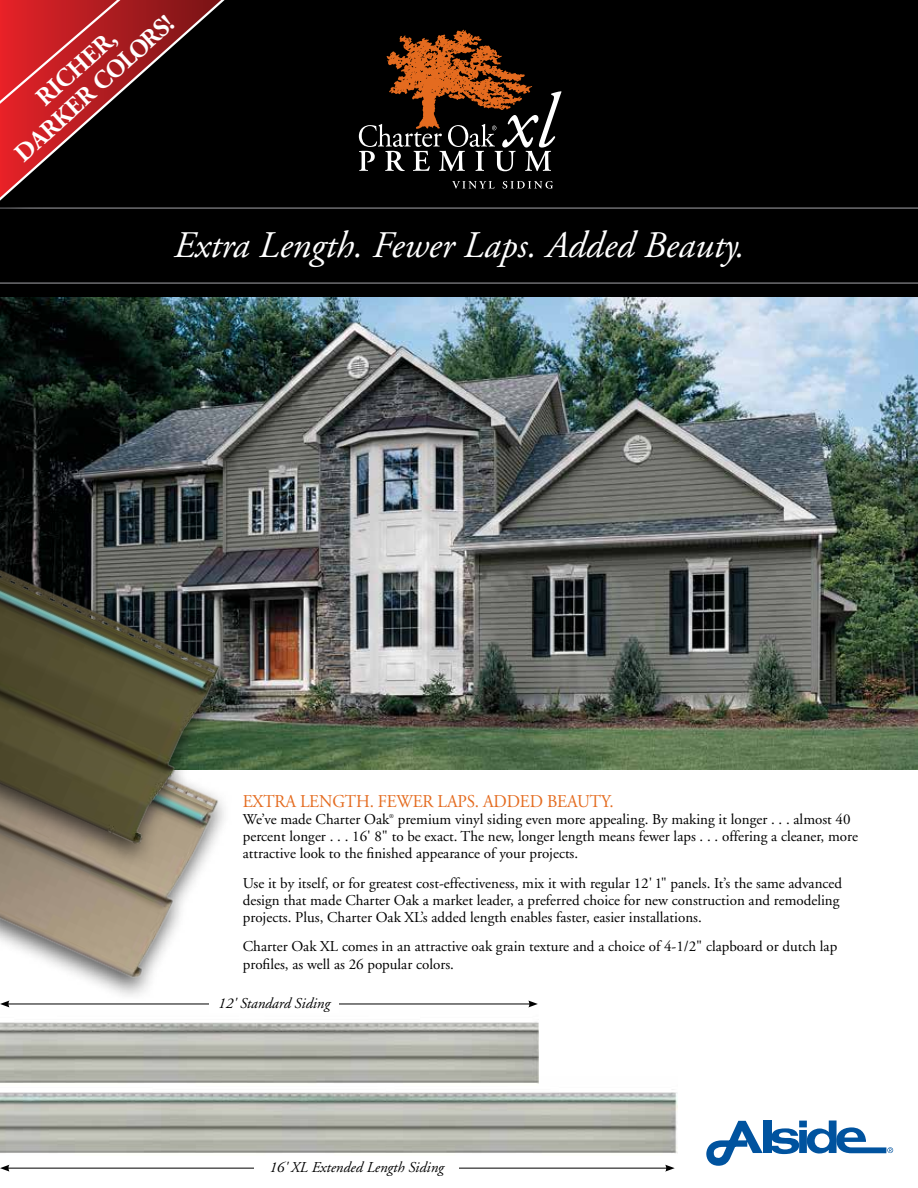
<style>
.page{position:relative;width:918px;height:1188px;background:#fff}
.page>*{position:absolute;margin:0;border:0;box-sizing:border-box;transform-origin:0 0}
.t1{font:italic 37.5px "Adobe Garamond";color:#fff}
.t2{font:700 25.5px/27px "Adobe Garamond";color:#fff;text-align:center}
.t3{font:18px "Adobe Garamond";letter-spacing:-.01em;color:#e46b1f;scale:.95 1}
.t4{font:15px/17.2px "Adobe Garamond";color:#000}
.t5{font:italic 15px "Adobe Garamond";color:#000}
.t6{font:6px "Adobe Garamond";color:#000}
</style>
<div class="page">
<img style="left:0;top:1089px;width:678px;height:65px">
<img style="left:0;top:1006px;width:539px;height:78px">
<img style="left:0;top:297px;width:918px;height:473px">
<div style="left:0;top:0;width:918px;height:297px;background:#000"></div>
<div style="left:799px;top:1121px;width:8px;height:6px;background:#00539f"></div>
<div style="left:799px;top:1130px;width:8px;height:23px;background:#00539f"></div>
<div style="left:763px;top:1121px;width:8px;height:32px;background:#00539f"></div>
<svg style="left:771px;top:1128px;width:28px;height:26px"></svg>
<svg style="left:706px;top:1121px;width:57px;height:45px"></svg>
<svg style="left:807px;top:1121px;width:86px;height:33px"></svg>
<hr style="left:0;top:207px;width:918px;height:2px;background:#6d6e71">
<hr style="left:0;top:282px;width:918px;height:2px;background:#6d6e71">
<svg style="left:359px;top:30px;width:203px;height:141px"></svg>
<svg style="left:452px;top:181px;width:43px;height:8px"></svg>
<svg style="left:503px;top:181px;width:50px;height:8px"></svg>
<hr style="left:7px;top:1168px;width:661px;height:1px;background:#000">
<svg style="left:0;top:1165px;width:9px;height:7px"></svg>
<svg style="left:665px;top:1165px;width:10px;height:7px"></svg>
<hr style="left:7px;top:1004px;width:524px;height:1px;background:#000">
<svg style="left:0;top:1002px;width:9px;height:5px"></svg>
<svg style="left:528px;top:1001px;width:10px;height:6px"></svg>
<div style="left:254px;top:1161px;width:205px;height:22px;background:#fff"></div>
<div style="left:209px;top:997px;width:130px;height:15px;background:#fff"></div>
<img style="left:0;top:868px;width:201px;height:127px">
<img style="left:0;top:550px;width:239px;height:312px">
<div style="left:0;top:0;width:261px;height:237px;background:#000"></div>
<svg style="left:0;top:0;width:240px;height:209px"></svg>
<svg style="left:0;top:0;width:136px;height:117px;background:#bc2328"></svg>
<h2 class="t2" style="left:-8px;top:127px;width:206px;rotate:-42deg">RICHER,<br>DARKER COLORS!</h2>
<h1 class="t1" style="left:174px;top:225px;width:572px">Extra Length. Fewer Laps. Added Beauty.</h1>
<p class="t3" style="left:243px;top:791px;width:392px">EXTRA LENGTH. FEWER LAPS. ADDED BEAUTY.</p>
<p class="t4" style="left:243px;top:811px;width:148px">We’ve made Charter Oak</p>
<p class="t6" style="left:389px;top:813px;width:6px">®</p>
<p class="t4" style="left:243px;top:811px;width:617px;text-indent:155px">premium vinyl siding even more appealing. By making it longer . . . almost 40 percent longer . . . 16' 8" to be exact. The new, longer length means fewer laps . . . offering a cleaner, more attractive look to the finished appearance of your projects.</p>
<p class="t4" style="left:243px;top:875px;width:601px">Use it by itself, or for greatest cost-effectiveness, mix it with regular 12' 1" panels. It’s the same advanced design that made Charter Oak a market leader, a preferred choice for new construction and remodeling projects. Plus, Charter Oak XL’s added length enables faster, easier installations.</p>
<p class="t4" style="left:243px;top:938px;width:596px">Charter Oak XL comes in an attractive oak grain texture and a choice of 4-1/2" clapboard or dutch lap profiles, as well as 26 popular colors.</p>
<p class="t5" style="left:218px;top:995px;width:114px">12' Standard Siding</p>
<p class="t5" style="left:269px;top:1159px;width:176px">16' XL Extended Length Siding</p>
</div>
